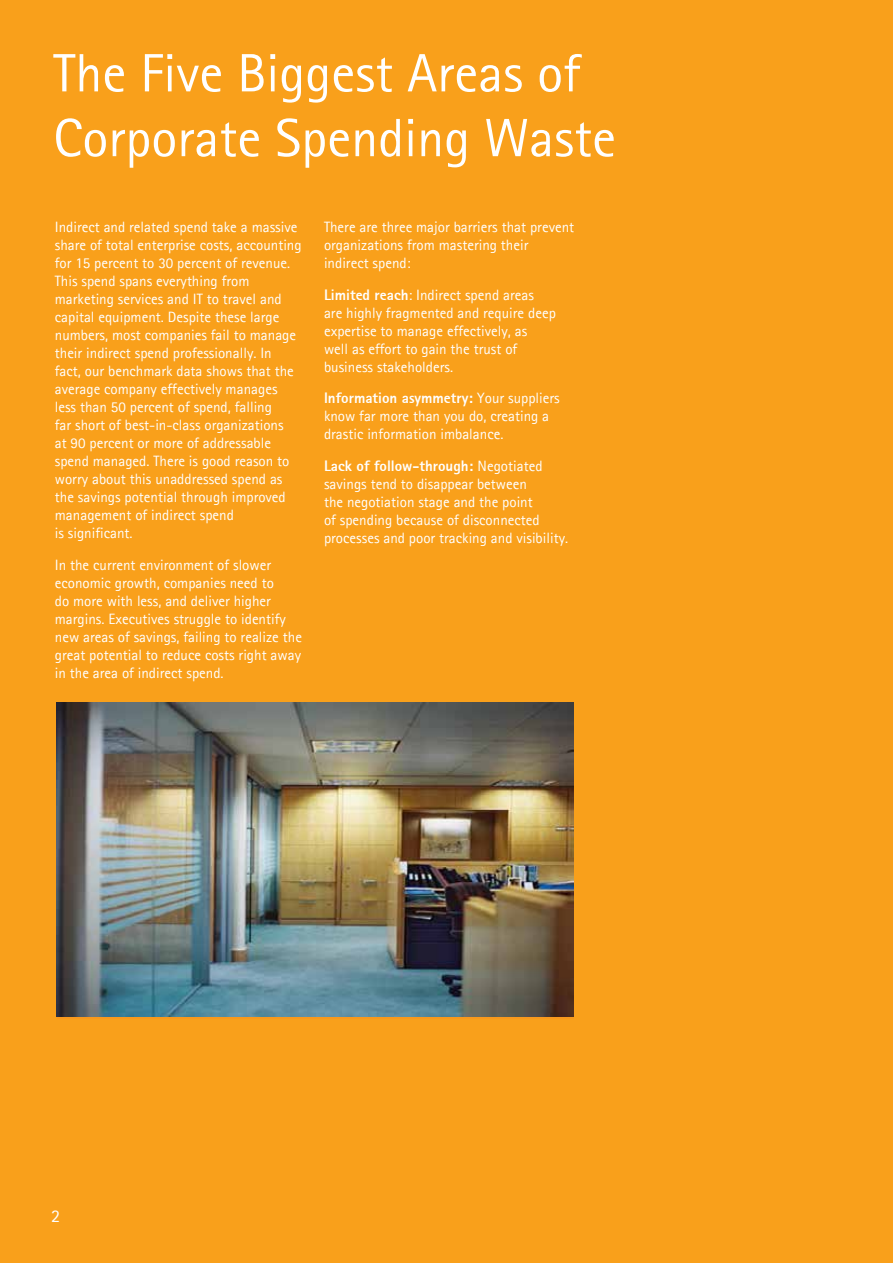
<style>
.page{position:relative;width:893px;height:1263px;background:#f9a01b}
.page>*{position:absolute;margin:0;border:0;box-sizing:border-box;transform-origin:0 0}
.t1{font:54px/64.8px "Agfa Rotis Sans Serif";color:#fff}
.t2{font:18px "Agfa Rotis Sans Serif";color:#fff}
.t3{font:15px/18px "Agfa Rotis Sans Serif";color:#fff}
.t4{font:15px "Agfa Rotis Sans Serif Ex Bd";color:#fff}
.s1{font-family:"Agfa Rotis Sans Serif Ex Bd"}
.s2{font-family:"Agfa Rotis Sans Serif"}
</style>
<div class="page">
<img style="left:57px;top:702px;width:516px;height:315px">
<h1 class="t1" style="left:53px;top:40px;width:564px">The Five Biggest Areas of<br>Corporate Spending Waste</h1>
<p class="t3" style="left:55px;top:218px;width:248px">Indirect and related spend take a massive share of total enterprise costs, accounting for 15 percent to 30 percent of revenue.<br>This spend spans everything from marketing services and IT to travel and capital equipment. Despite these large numbers, most companies fail to manage their indirect spend professionally. In<br>fact, our benchmark data shows that the average company effectively manages less than 50 percent of spend, falling<br>far short of best-in-class organizations<br>at 90 percent or more of addressable spend managed. There is good reason to worry about this unaddressed spend as the savings potential through improved management of indirect spend<br>is significant.</p>
<p class="t3" style="left:55px;top:555px;width:249px">In the current environment of slower economic growth, companies need to<br>do more with less, and deliver higher margins. Executives struggle to identify new areas of savings, failing to realize the great potential to reduce costs right away in the area of indirect spend.</p>
<p class="t3" style="left:324px;top:218px;width:252px">There are three major barriers that prevent organizations from mastering their indirect spend:</p>
<p class="t3" style="left:324px;top:285px;width:233px"><span class="s1">Limited reach</span>: Indirect spend areas are highly fragmented and require deep expertise to manage effectively, as<br>well as effort to gain the trust of business stakeholders.</p>
<p class="t4" style="left:324px;top:389px;width:237px">Information asymmetry: <span class="s2">Your suppliers</span></p>
<p class="t3" style="left:324px;top:407px;width:227px">know far more than you do, creating a drastic information imbalance.</p>
<p class="t4" style="left:324px;top:456px;width:220px">Lack of follow-through: <span class="s2">Negotiated</span></p>
<p class="t3" style="left:324px;top:474px;width:246px">savings tend to disappear between<br>the negotiation stage and the point<br>of spending because of disconnected processes and poor tracking and visibility.</p>
<p class="t2" style="left:51px;top:1205px;width:10px">2</p>
</div>
